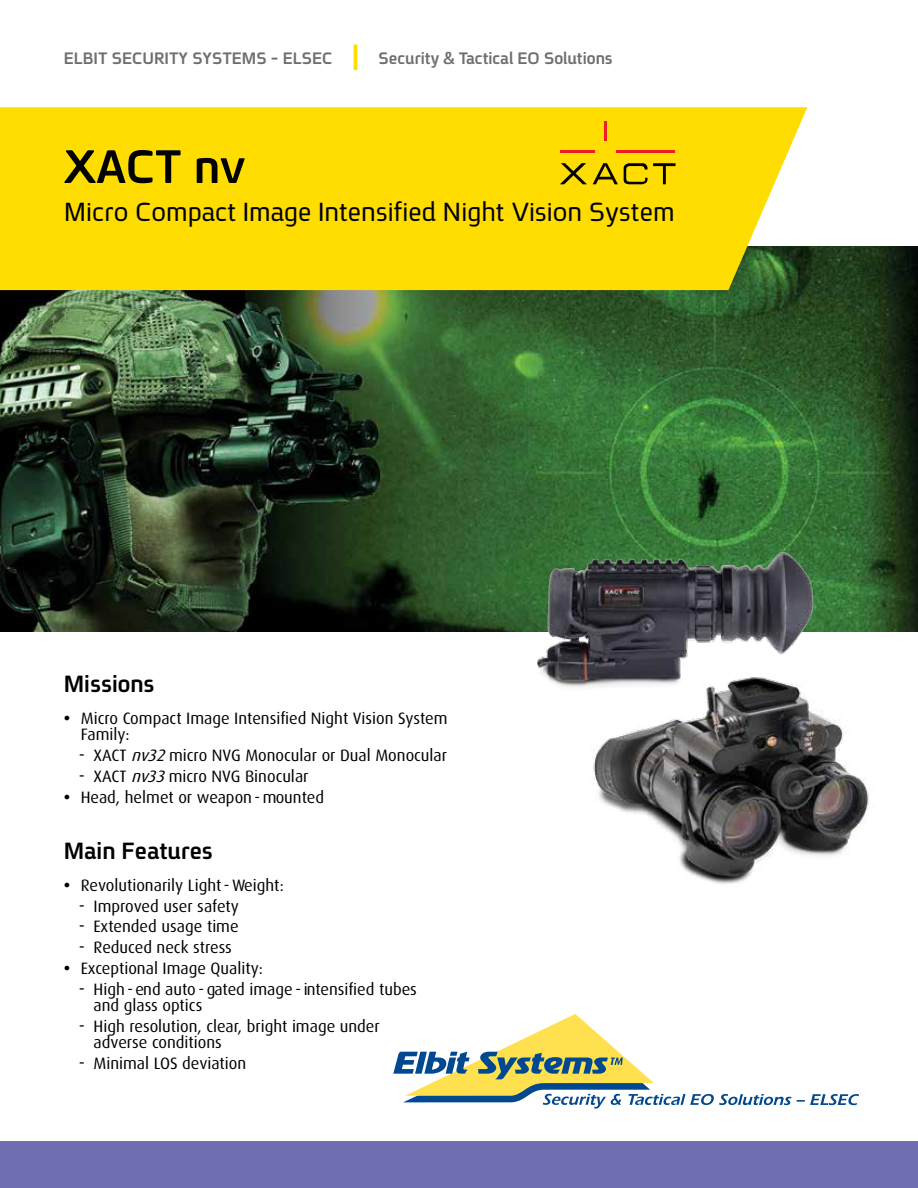
<style>
.page{position:relative;width:918px;height:1188px;background:#fff}
.page>*{position:absolute;margin:0;border:0;box-sizing:border-box;transform-origin:0 0}
.t1{font:51px "En Spoiler B";color:#000}
.t2{font:28.5px "En Spoiler";color:#000}
.t3{font:25.5px "En Spoiler B";color:#000}
.t4{font:18px "En Spoiler B";color:#6d6e71}
.t5{font:18px "Dax";color:#000}
.t6{font:16.5px/20.7px "Dax";color:#000}
.t7{font:700 16.5px "Dax";color:#000}
.s1{font-style:italic}
</style>
<div class="page">
<img style="left:0;top:247px;width:918px;height:384px">
<div style="left:0;top:107px;width:807px;height:183px;background:#fd0"></div>
<div style="left:0;top:1141px;width:918px;height:47px;background:#716fb4"></div>
<svg style="left:393px;top:1014px;width:466px;height:95px"></svg>
<svg style="left:560px;top:163px;width:27px;height:21px"></svg>
<svg style="left:593px;top:163px;width:82px;height:21px;background:#bda300"></svg>
<hr style="left:560px;top:150px;width:35px;height:3px;background:#ed1d24">
<hr style="left:604px;top:121px;width:3px;height:20px;background:#ed1d24">
<hr style="left:617px;top:150px;width:58px;height:3px;background:#ed1d24">
<img style="left:592px;top:765px;width:277px;height:119px">
<img style="left:459px;top:468px;width:433px;height:297px">
<hr style="left:354px;top:45px;width:3px;height:25px;background:#fd0">
<p class="t4" style="left:64px;top:45px;width:270px">ELBIT SECURITY SYSTEMS - ELSEC</p>
<p class="t4" style="left:379px;top:45px;width:236px">Security &amp; Tactical EO Solutions</p>
<h1 class="t1" style="left:64px;top:130px;width:183px">XACT nv</h1>
<h2 class="t2" style="left:64px;top:192px;width:612px">Micro Compact Image Intensified Night Vision System</h2>
<h3 class="t3" style="left:64px;top:665px;width:92px">Missions</h3>
<p class="t6" style="left:81px;top:708px;width:368px">Micro Compact Image Intensified Night Vision System</p>
<p class="t7" style="left:64px;top:709px;width:8px">•</p>
<p class="t6" style="left:81px;top:725px;width:50px">Family:</p>
<p class="t7" style="left:64px;top:788px;width:8px">•</p>
<p class="t5" style="left:79px;top:745px;width:8px">-</p>
<p class="t6" style="left:147px;top:745px;width:302px"><span class="s1">32</span>micro NVG Monocular or Dual Monocular</p>
<p class="t6" style="left:94px;top:745px;width:61px">XACT <span class="s1">nv</span></p>
<p class="t6" style="left:147px;top:766px;width:163px"><span class="s1">33</span>micro NVG Binocular</p>
<p class="t6" style="left:94px;top:766px;width:61px">XACT <span class="s1">nv</span></p>
<p class="t5" style="left:79px;top:766px;width:8px">-</p>
<p class="t6" style="left:81px;top:787px;width:245px">Head, helmet or weapon - mounted</p>
<h3 class="t3" style="left:64px;top:832px;width:151px">Main Features</h3>
<p class="t6" style="left:81px;top:875px;width:205px">Revolutionarily Light - Weight:</p>
<p class="t7" style="left:64px;top:876px;width:8px">•</p>
<p class="t7" style="left:64px;top:959px;width:8px">•</p>
<p class="t5" style="left:79px;top:895px;width:8px">-</p>
<p class="t5" style="left:79px;top:916px;width:8px">-</p>
<p class="t6" style="left:94px;top:896px;width:147px">Improved user safety</p>
<p class="t6" style="left:94px;top:916px;width:147px">Extended usage time</p>
<p class="t6" style="left:94px;top:937px;width:140px">Reduced neck stress</p>
<p class="t5" style="left:79px;top:937px;width:8px">-</p>
<p class="t6" style="left:81px;top:958px;width:184px">Exceptional Image Quality:</p>
<p class="t5" style="left:79px;top:978px;width:8px">-</p>
<p class="t5" style="left:79px;top:1016px;width:8px">-</p>
<p class="t5" style="left:79px;top:1053px;width:8px">-</p>
<p class="t6" style="left:94px;top:979px;width:325px">High - end auto - gated image - intensified tubes</p>
<p class="t6" style="left:94px;top:995px;width:288px">and glass optics<br>High resolution, clear, bright image under</p>
<p class="t6" style="left:94px;top:1032px;width:154px">adverse conditions<br>Minimal LOS deviation</p>
</div>
